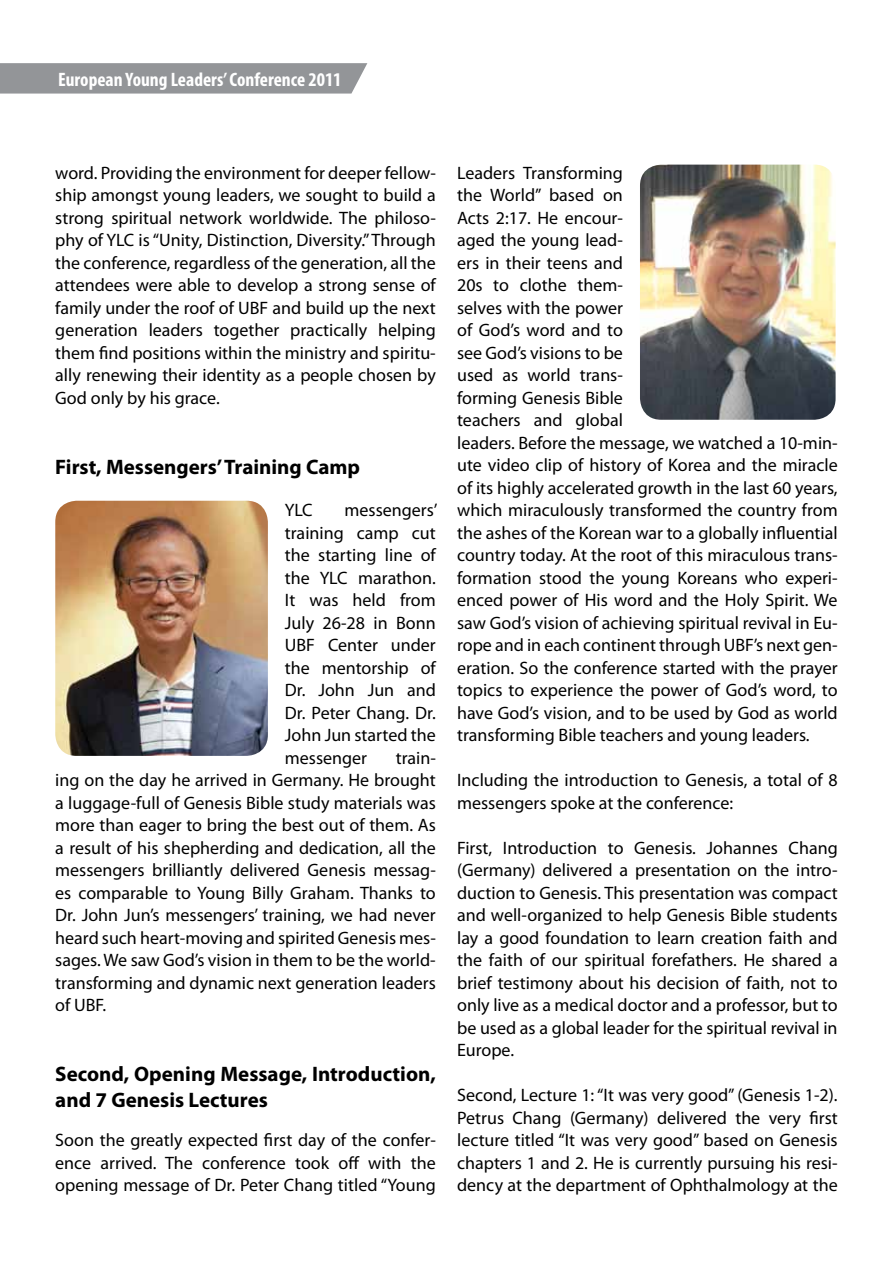
<style>
.page{position:relative;width:893px;height:1263px;background:#fff}
.page>*{position:absolute;margin:0;border:0;box-sizing:border-box;transform-origin:0 0}
.t1{font:700 21px/25.2px "Myriad Pro";color:#000}
.t2{font:700 condensed 19.5px "Myriad Pro";color:#fff}
.t3{font:18px/22.5px "Myriad Pro";color:#000;text-align:justify}
</style>
<div class="page">
<svg style="left:0;top:63px;width:367px;height:31px;background:#97999c"></svg>
<img style="left:55px;top:501px;width:213px;height:255px">
<img style="left:640px;top:165px;width:196px;height:255px">
<p class="t2" style="left:58px;top:67px;width:285px">European Young Leaders’ Conference 2011</p>
<p class="t3" style="left:55px;top:161px;width:382px">word. Providing the environment for deeper fellow&shy;ship amongst young leaders, we sought to build a strong spiritual network worldwide. The philoso&shy;phy of YLC is “Unity, Distinction, Diversity.” Through the conference, regardless of the generation, all the attendees were able to develop a strong sense of family under the roof of UBF and build up the next generation leaders together practically helping them find positions within the ministry and spiritu&shy;ally renewing their identity as a people chosen by God only by his grace.</p>
<p class="t1" style="left:55px;top:453px;width:306px">First, Messengers’ Training Camp</p>
<p class="t3" style="left:285px;top:499px;width:29px">YLC</p>
<p class="t3" style="left:285px;top:499px;width:154px;text-indent:60px">messengers’ training camp cut the starting line of the YLC marathon.<br>It was held from July 26-28 in Bonn UBF Center under the mentorship of Dr. John Jun and Dr. Peter Chang. Dr.<br>John Jun started the messenger</p>
<p class="t3" style="left:55px;top:746px;width:382px;text-indent:340px">train&shy;ing on the day he arrived in Germany. He brought a luggage-full of Genesis Bible study materials was more than eager to bring the best out of them. As a result of his shepherding and dedication, all the messengers brilliantly delivered Genesis messag&shy;es comparable to Young Billy Graham. Thanks to Dr. John Jun’s messengers’ training, we had never heard such heart-moving and spirited Genesis mes&shy;sages. We saw God’s vision in them to be the world&shy;transforming and dynamic next generation leaders of UBF.</p>
<p class="t1" style="left:55px;top:1061px;width:382px">Second, Opening Message, Introduction, and 7 Genesis Lectures</p>
<p class="t3" style="left:55px;top:1129px;width:382px">Soon the greatly expected first day of the confer&shy;ence arrived. The conference took off with the opening message of Dr. Peter Chang titled “Young</p>
<p class="t3" style="left:457px;top:161px;width:382px;text-align:left">Leaders Transforming<br>the World” based on<br>Acts 2:17. He encour-<br>aged the young lead-<br>ers in their teens and<br>20s to clothe them-<br>selves with the power<br>of God’s word and to<br>see God’s visions to be<br>used as world trans-<br>forming Genesis Bible<br>teachers and global<br>leaders. Before the message, we watched a 10-min&shy;ute video clip of history of Korea and the miracle of its highly accelerated growth in the last 60 years, which miraculously transformed the country from the ashes of the Korean war to a globally influential country today. At the root of this miraculous trans&shy;formation stood the young Koreans who experi&shy;enced power of His word and the Holy Spirit. We saw God’s vision of achieving spiritual revival in Eu&shy;rope and in each continent through UBF’s next gen&shy;eration. So the conference started with the prayer topics to experience the power of God’s word, to have God’s vision, and to be used by God as world transforming Bible teachers and young leaders.</p>
<p class="t3" style="left:457px;top:769px;width:382px">Including the introduction to Genesis, a total of 8 messengers spoke at the conference:</p>
<p class="t3" style="left:457px;top:836px;width:382px">First, Introduction to Genesis. Johannes Chang (Germany) delivered a presentation on the intro&shy;duction to Genesis. This presentation was compact and well-organized to help Genesis Bible students lay a good foundation to learn creation faith and the faith of our spiritual forefathers. He shared a brief testimony about his decision of faith, not to only live as a medical doctor and a professor, but to be used as a global leader for the spiritual revival in Europe.</p>
<p class="t3" style="left:457px;top:1084px;width:382px">Second, Lecture 1: “It was very good” (Genesis 1-2).<br>Petrus Chang (Germany) delivered the very first lecture titled “It was very good” based on Genesis chapters 1 and 2. He is currently pursuing his resi&shy;dency at the department of Ophthalmology at the</p>
</div>
